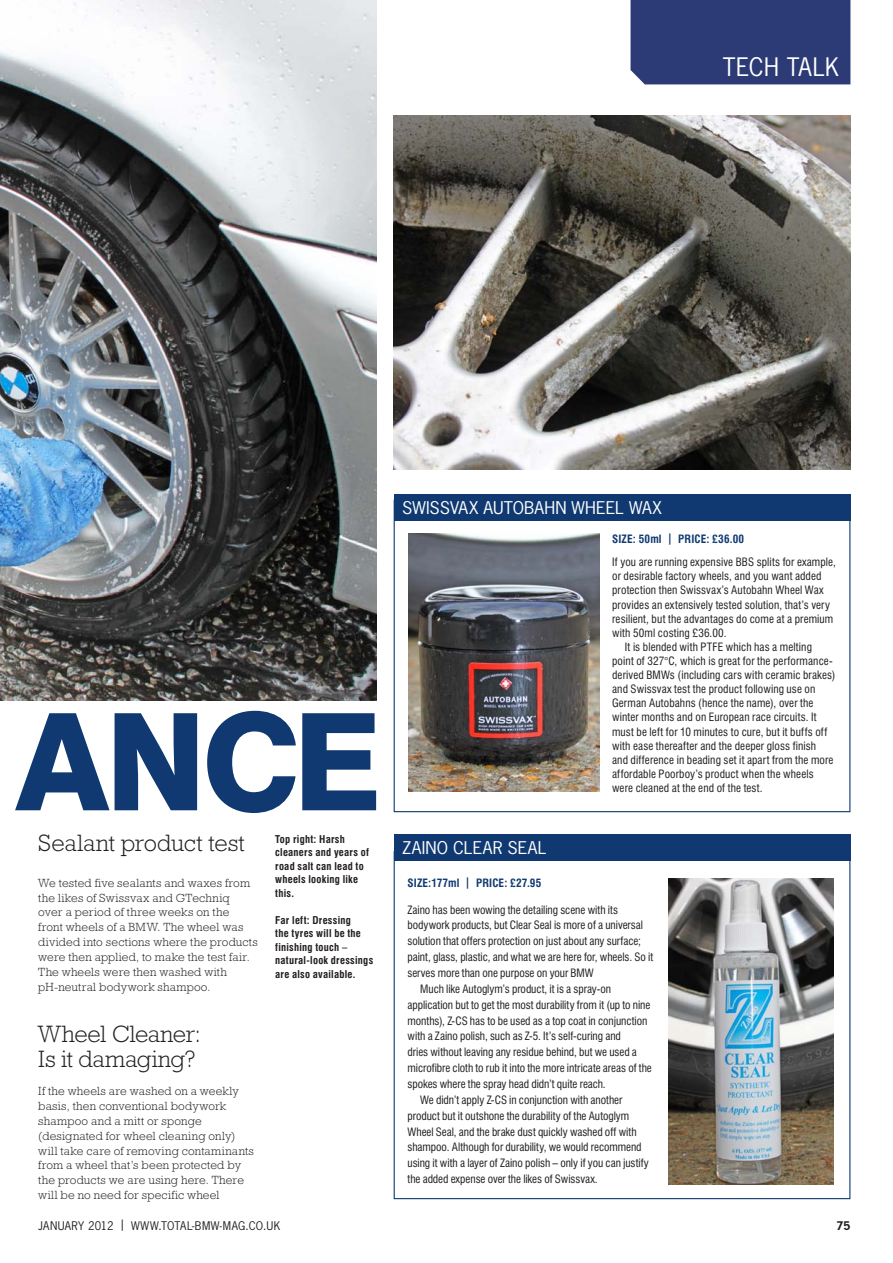
<style>
.page{position:relative;width:893px;height:1263px;background:#fff}
.page>*{position:absolute;margin:0;border:0;box-sizing:border-box;transform-origin:0 0}
.t1{font:800 135px "Swiss 721 BT";color:#0f3970}
.Body_Text_TBMW{font:300 24px/25.5px "Rockwell";letter-spacing:-.005em;color:#231f20}
.t2{font:24px "News Gothic";letter-spacing:.01em;color:#fff}
.t3{font:16.5px "News Gothic";letter-spacing:.01em;color:#fff;scale:1.05 1}
.Body_Text_TBMW-2{font:300 12px/14.9px "Rockwell";letter-spacing:.015em;color:#231f20}
.Boxed_text{font:condensed 11.25px/15.9px "Swiss 721 BT";letter-spacing:.005em;color:#231f20}
.Boxed_text-2{font:700 condensed 11.25px "Swiss 721 BT";letter-spacing:.02em;color:#0f3970}
.t4{font:11.25px "News Gothic";letter-spacing:.025em;color:#231f20}
.t5{font:700 11.25px "News Gothic";color:#231f20}
.Captions{font:700 condensed 10.5px/13.5px "Swiss 721 BT";letter-spacing:.025em;color:#231f20}
</style>
<div class="page">
<div style="left:631px;top:0;width:219px;height:84px;background:#2c3a75"></div>
<img style="left:0;top:0;width:377px;height:701px">
<img style="left:394px;top:116px;width:456px;height:354px">
<div style="left:394px;top:834px;width:456px;height:27px;background:#0f3970"></div>
<img style="left:669px;top:878px;width:164px;height:306px">
<div style="left:394px;top:494px;width:456px;height:27px;background:#0f3970"></div>
<img style="left:408px;top:534px;width:191px;height:258px">
<h2 class="t2" style="left:723px;top:52px;width:118px">TECH TALK</h2>
<h1 class="t1" style="left:15px;top:680px;width:368px">ANCE</h1>
<p class="Body_Text_TBMW" style="left:38px;top:830px;width:208px">Sealant product test</p>
<p class="Body_Text_TBMW-2" style="left:38px;top:875px;width:221px">We tested five sealants and waxes from the likes of Swissvax and GTechniq<br>over a period of three weeks on the<br>front wheels of a BMW. The wheel was divided into sections where the products were then applied, to make the test fair.<br>The wheels were then washed with pH-neutral bodywork shampoo.</p>
<p class="Body_Text_TBMW" style="left:38px;top:1021px;width:164px">Wheel Cleaner:<br>Is it damaging?</p>
<p class="Body_Text_TBMW-2" style="left:38px;top:1083px;width:217px">If the wheels are washed on a weekly basis, then conventional bodywork shampoo and a mitt or sponge (designated for wheel cleaning only) will take care of removing contaminants from a wheel that’s been protected by the products we are using here. There will be no need for specific wheel</p>
<p class="Captions" style="left:275px;top:832px;width:95px">Top right: Harsh cleaners and years of road salt can lead to wheels looking like this.</p>
<p class="Captions" style="left:275px;top:913px;width:100px">Far left: Dressing<br>the tyres will be the finishing touch – natural-look dressings are also available.</p>
<p class="t3" style="left:402px;top:497px;width:249px">SWISSVAX AUTOBAHN WHEEL WAX</p>
<p class="t3" style="left:402px;top:837px;width:139px">ZAINO CLEAR SEAL</p>
<p class="Boxed_text-2" style="left:612px;top:532px;width:134px">SIZE: 50ml | PRICE: £36.00</p>
<p class="Boxed_text" style="left:612px;top:555px;width:225px;line-height:14.1px">If you are running expensive BBS splits for example, or desirable factory wheels, and you want added protection then Swissvax’s Autobahn Wheel Wax provides an extensively tested solution, that’s very resilient, but the advantages do come at a premium with 50ml costing £36.00.</p>
<p class="Boxed_text" style="left:612px;top:640px;width:225px;line-height:14.1px;text-indent:13px">It is blended with PTFE which has a melting point of 327°C, which is great for the performance&shy;derived BMWs (including cars with ceramic brakes) and Swissvax test the product following use on German Autobahns (hence the name), over the winter months and on European race circuits. It must be left for 10 minutes to cure, but it buffs off with ease thereafter and the deeper gloss finish<br>and difference in beading set it apart from the more affordable Poorboy’s product when the wheels were cleaned at the end of the test.</p>
<p class="Boxed_text-2" style="left:407px;top:876px;width:135px">SIZE:177ml | PRICE: £27.95</p>
<p class="Boxed_text" style="left:407px;top:901px;width:247px">Zaino has been wowing the detailing scene with its bodywork products, but Clear Seal is more of a universal solution that offers protection on just about any surface; paint, glass, plastic, and what we are here for, wheels. So it serves more than one purpose on your BMW</p>
<p class="Boxed_text" style="left:407px;top:981px;width:246px;text-indent:13px">Much like Autoglym’s product, it is a spray-on application but to get the most durability from it (up to nine months), Z-CS has to be used as a top coat in conjunction with a Zaino polish, such as Z-5. It’s self-curing and<br>dries without leaving any residue behind, but we used a microfibre cloth to rub it into the more intricate areas of the spokes where the spray head didn’t quite reach.</p>
<p class="Boxed_text" style="left:407px;top:1092px;width:243px;text-indent:13px">We didn’t apply Z-CS in conjunction with another product but it outshone the durability of the Autoglym Wheel Seal, and the brake dust quickly washed off with shampoo. Although for durability, we would recommend using it with a layer of Zaino polish – only if you can justify the added expense over the likes of Swissvax.</p>
<p class="t4" style="left:38px;top:1218px;width:243px">JANUARY 2012 | WWW.TOTAL-BMW-MAG.CO.UK</p>
<p class="t5" style="left:836px;top:1218px;width:16px">75</p>
</div>
